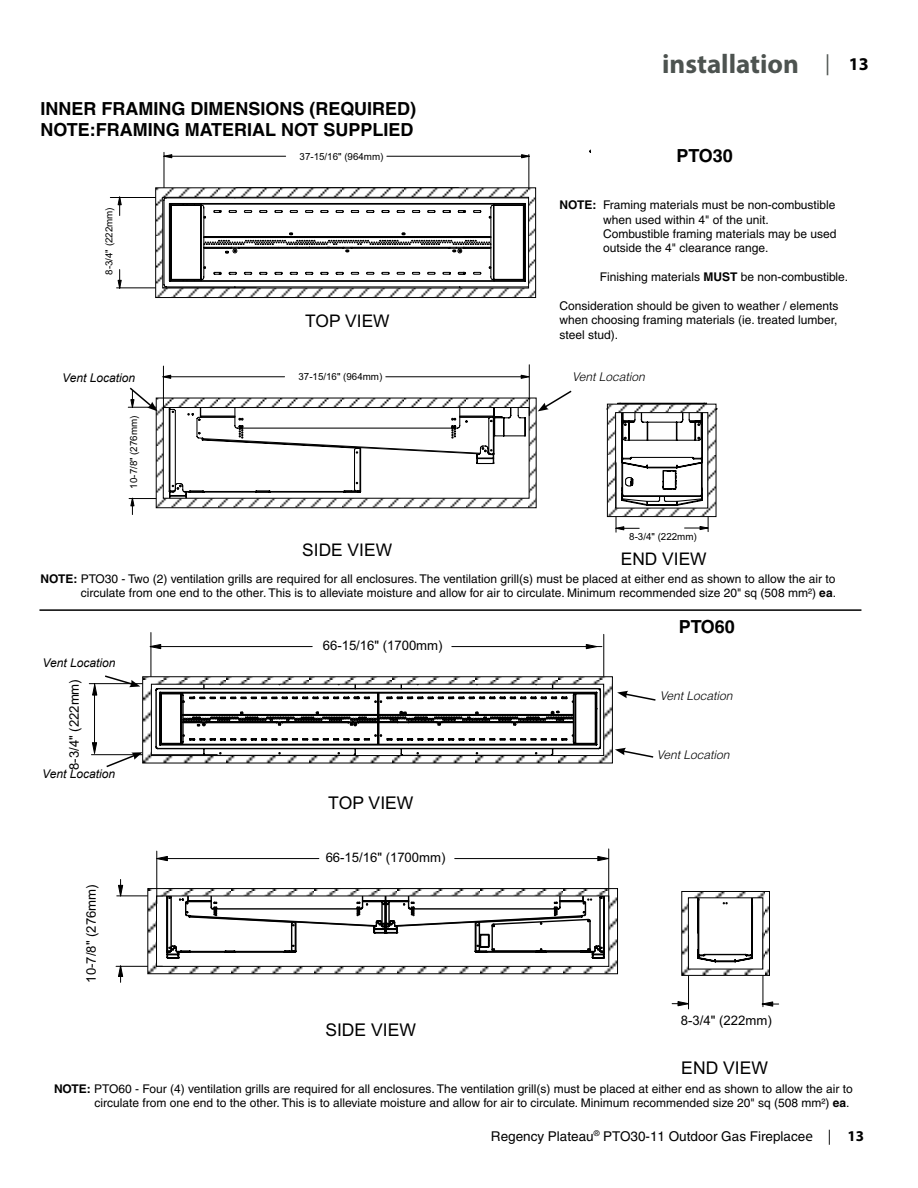
<style>
.page{position:relative;width:918px;height:1188px;background:#fff}
.page>*{position:absolute;margin:0;border:0;box-sizing:border-box;transform-origin:0 0}
.t1{font:700 27px "Myriad Pro";color:#4d5350}
.t2{font:700 18px/21.6px "Helvetica";color:#000}
.t3{font:17.55px "Arial";color:#000}
.t4{font:17.4px "Arial";color:#000}
.t5{font:13.5px "Helvetica";color:#000}
.t6{font:13.2px "Arial";color:#000}
.t7{font:12px/14.4px "Helvetica";color:#000;text-align:right}
.t8{font:italic 300 12px "Helvetica";color:#000}
.t9{font:italic 12px "Arial";color:#000}
.t10{font:9.75px "Arial";color:#000}
.s1{font-weight:400;font-size:21px}
.s2{font-size:18px;color:#000}
.s3{font-weight:700}
.s4{font-family:"Myriad Pro";font-size:15px}
.s5{font-family:"Myriad Pro";font-weight:700;font-size:15px}
</style>
<div class="page">
<hr style="left:616px;top:463px;width:1px;height:69px;background:#000">
<hr style="left:708px;top:462px;width:1px;height:70px;background:#000">
<svg style="left:616px;top:526px;width:23px;height:4px"></svg>
<svg style="left:685px;top:526px;width:23px;height:4px"></svg>
<hr style="left:387px;top:156px;width:141px;height:1px;background:#000">
<hr style="left:117px;top:288px;width:139px;height:1px;background:#000">
<hr style="left:110px;top:197px;width:140px;height:1px;background:#000">
<hr style="left:164px;top:156px;width:122px;height:1px;background:#000">
<hr style="left:164px;top:152px;width:1px;height:44px;background:#000">
<hr style="left:529px;top:155px;width:1px;height:44px;background:#000">
<svg style="left:118px;top:270px;width:4px;height:18px"></svg>
<svg style="left:118px;top:198px;width:4px;height:18px"></svg>
<svg style="left:164px;top:154px;width:8px;height:4px"></svg>
<svg style="left:521px;top:154px;width:9px;height:4px"></svg>
<svg style="left:155px;top:186px;width:381px;height:112px"></svg>
<svg style="left:606px;top:402px;width:112px;height:115px"></svg>
<hr style="left:386px;top:377px;width:141px;height:1px;background:#000">
<hr style="left:163px;top:377px;width:122px;height:1px;background:#000">
<svg style="left:164px;top:375px;width:7px;height:4px"></svg>
<svg style="left:521px;top:375px;width:8px;height:4px"></svg>
<hr style="left:163px;top:366px;width:1px;height:44px;background:#000">
<hr style="left:529px;top:365px;width:1px;height:51px;background:#000">
<hr style="left:39px;top:609px;width:822px;height:2px;background:#000">
<hr style="left:763px;top:933px;width:1px;height:74px;background:#000">
<hr style="left:688px;top:935px;width:1px;height:74px;background:#000">
<svg style="left:672px;top:1001px;width:16px;height:5px"></svg>
<svg style="left:762px;top:1002px;width:17px;height:5px"></svg>
<hr style="left:116px;top:966px;width:46px;height:1px;background:#000">
<hr style="left:117px;top:896px;width:46px;height:1px;background:#000">
<svg style="left:118px;top:966px;width:5px;height:16px"></svg>
<svg style="left:118px;top:879px;width:5px;height:17px"></svg>
<hr style="left:91px;top:754px;width:126px;height:1px;background:#000">
<hr style="left:89px;top:683px;width:126px;height:1px;background:#000">
<hr style="left:94px;top:684px;width:1px;height:69px;background:#000">
<hr style="left:151px;top:633px;width:1px;height:52px;background:#000">
<hr style="left:603px;top:634px;width:1px;height:53px;background:#000">
<hr style="left:150px;top:646px;width:162px;height:1px;background:#000">
<hr style="left:452px;top:646px;width:150px;height:1px;background:#000">
<svg style="left:92px;top:742px;width:5px;height:12px"></svg>
<svg style="left:92px;top:684px;width:5px;height:11px"></svg>
<svg style="left:150px;top:644px;width:11px;height:5px"></svg>
<svg style="left:586px;top:644px;width:11px;height:5px"></svg>
<svg style="left:147px;top:888px;width:471px;height:87px"></svg>
<hr style="left:157px;top:858px;width:162px;height:1px;background:#000">
<hr style="left:455px;top:858px;width:150px;height:1px;background:#000">
<svg style="left:157px;top:856px;width:11px;height:5px"></svg>
<svg style="left:598px;top:856px;width:10px;height:5px"></svg>
<svg style="left:681px;top:891px;width:89px;height:85px"></svg>
<hr style="left:156px;top:851px;width:1px;height:53px;background:#000">
<hr style="left:608px;top:849px;width:1px;height:52px;background:#000">
<svg style="left:103px;top:674px;width:553px;height:94px"></svg>
<svg style="left:128px;top:386px;width:444px;height:129px"></svg>
<h2 class="t2" style="left:40px;top:97px;width:377px">INNER FRAMING DIMENSIONS (REQUIRED)<br>NOTE:FRAMING MATERIAL NOT SUPPLIED</h2>
<p class="t10" style="left:300px;top:152px;width:85px">37-15/16" (964mm)</p>
<p class="t10" style="left:105px;top:275px;width:69px;rotate:-90deg">8-3/4" (222mm)</p>
<h3 class="t4" style="left:305px;top:314px;width:86px">TOP VIEW</h3>
<h1 class="t1" style="left:662px;top:46px;width:208px">installation <span class="s1">|</span> <span class="s2">13</span></h1>
<h2 class="t2" style="left:676px;top:144px;width:58px">PTO30</h2>
<p class="t7" style="left:603px;top:198px;width:235px;text-align:left;text-indent:-44px"><span class="s3">NOTE:</span> Framing materials must be non-combustible when used within 4" of the unit.<br>Combustible framing materials may be used outside the 4" clearance range.</p>
<p class="t7" style="left:600px;top:270px;width:250px">Finishing materials <span class="s3">MUST</span> be non-combustible.</p>
<p class="t7" style="left:560px;top:299px;width:280px;text-align:justify">Consideration should be given to weather / elements when choosing framing materials (ie. treated lumber, steel stud).</p>
<p class="t9" style="left:62px;top:370px;width:74px">Vent Location</p>
<p class="t8" style="left:572px;top:369px;width:74px">Vent Location</p>
<p class="t10" style="left:299px;top:373px;width:85px">37-15/16" (964mm)</p>
<p class="t10" style="left:130px;top:489px;width:74px;rotate:-90deg">10-7/8" (276mm)</p>
<h3 class="t4" style="left:302px;top:543px;width:91px">SIDE VIEW</h3>
<p class="t10" style="left:629px;top:533px;width:69px">8-3/4" (222mm)</p>
<h3 class="t4" style="left:621px;top:553px;width:87px">END VIEW</h3>
<p class="t7" style="left:40px;top:571px;width:797px"><span class="s3">NOTE:</span> PTO30 - Two (2) ventilation grills are required for all enclosures. The ventilation grill(s) must be placed at either end as shown to allow the air to circulate from one end to the other. This is to alleviate moisture and allow for air to circulate. Minimum recommended size 20" sq (508 mm²) <span class="s3">ea</span>.</p>
<p class="t9" style="left:43px;top:655px;width:74px">Vent Location</p>
<p class="t6" style="left:69px;top:770px;width:92px;rotate:-90deg">8-3/4" (222mm)</p>
<p class="t9" style="left:42px;top:766px;width:74px">Vent Location</p>
<p class="t6" style="left:86px;top:983px;width:99px;rotate:-90deg">10-7/8" (276mm)</p>
<p class="t6" style="left:323px;top:640px;width:121px">66-15/16" (1700mm)</p>
<h3 class="t3" style="left:328px;top:797px;width:87px">TOP VIEW</h3>
<p class="t6" style="left:326px;top:852px;width:121px">66-15/16" (1700mm)</p>
<h3 class="t3" style="left:325px;top:1023px;width:92px">SIDE VIEW</h3>
<h2 class="t2" style="left:679px;top:615px;width:58px">PTO60</h2>
<p class="t8" style="left:660px;top:688px;width:74px">Vent Location</p>
<p class="t8" style="left:657px;top:748px;width:74px">Vent Location</p>
<p class="t6" style="left:681px;top:1015px;width:92px">8-3/4" (222mm)</p>
<h3 class="t3" style="left:681px;top:1061px;width:88px">END VIEW</h3>
<p class="t7" style="left:54px;top:1081px;width:800px"><span class="s3">NOTE:</span> PTO60 - Four (4) ventilation grills are required for all enclosures. The ventilation grill(s) must be placed at either end as shown to allow the air to circulate from one end to the other. This is to alleviate moisture and allow for air to circulate. Minimum recommended size 20" sq (508 mm²) <span class="s3">ea</span>.</p>
<p class="t5" style="left:491px;top:1128px;width:375px">Regency Plateau<sup>®</sup> PTO30-11 Outdoor Gas Fireplace<span class="s4">e |</span> <span class="s5">13</span></p>
</div>
